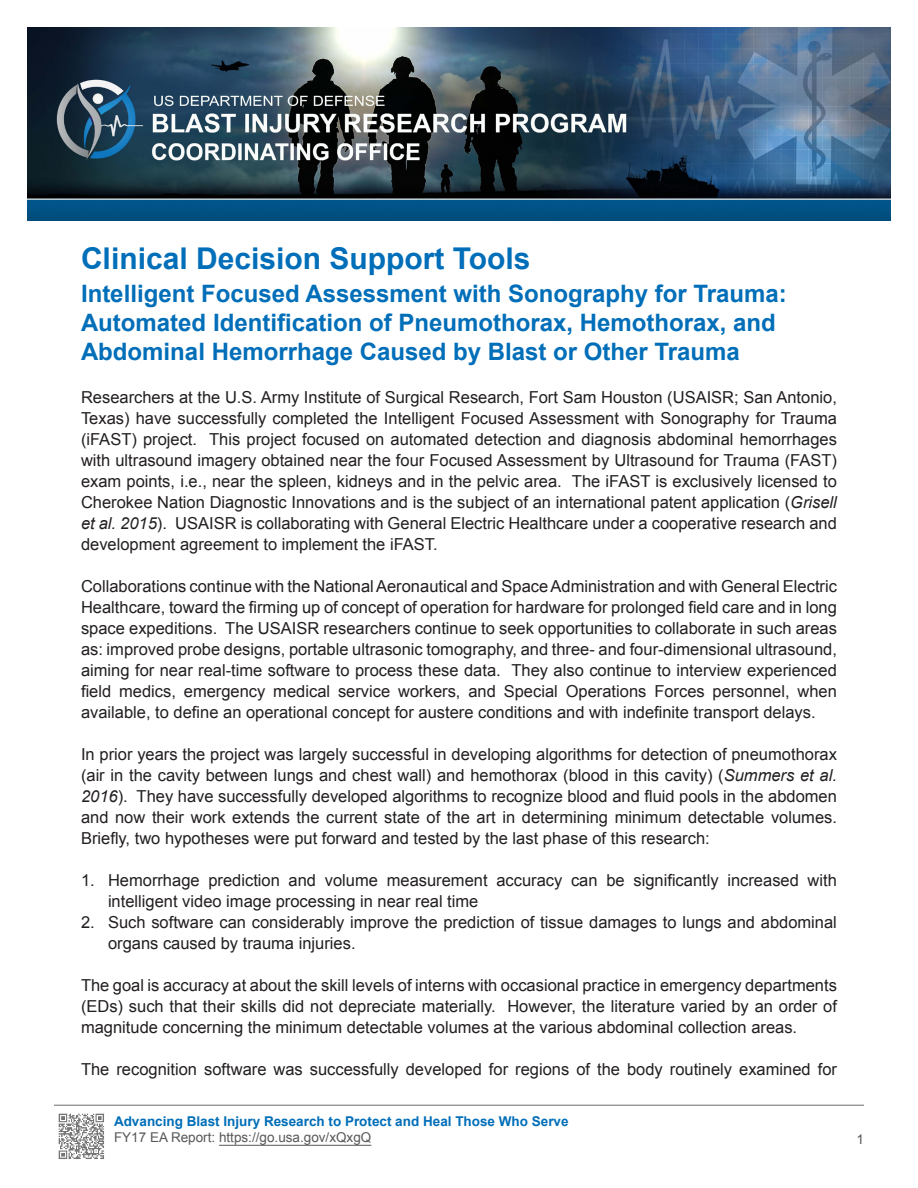
<style>
.page{position:relative;width:918px;height:1188px;background:#fff}
.page>*{position:absolute;margin:0;border:0;box-sizing:border-box;transform-origin:0 0}
.t1{font:700 30px "Arial";color:#006eb8}
.t2{font:700 24px/28.8px "Arial";color:#006eb8}
.t3{font:16.5px/21px "Arial";color:#231f20;text-align:justify}
.t4{font:700 13.5px "Arial";color:#006eb8}
.t5{font:13.5px "Arial";color:#57585a}
.s1{font-style:italic}
</style>
<div class="page">
<img style="left:27px;top:27px;width:864px;height:193px">
<hr style="left:219px;top:1145px;width:152px;height:1px;background:#57585a">
<img style="left:58px;top:1113px;width:46px;height:46px">
<hr style="left:54px;top:1105px;width:810px;height:1px;background:#6c6d70">
<p class="t1" style="left:81px;top:239px;width:451px">Clinical Decision Support Tools</p>
<p class="t2" style="left:81px;top:280px;width:707px">Intelligent Focused Assessment with Sonography for Trauma:<br>Automated Identification of Pneumothorax, Hemothorax, and<br>Abdominal Hemorrhage Caused by Blast or Other Trauma</p>
<p class="t3" style="left:81px;top:386px;width:757px">Researchers at the U.S. Army Institute of Surgical Research, Fort Sam Houston (USAISR; San Antonio, Texas) have successfully completed the Intelligent Focused Assessment with Sonography for Trauma (iFAST) project. This project focused on automated detection and diagnosis abdominal hemorrhages with ultrasound imagery obtained near the four Focused Assessment by Ultrasound for Trauma (FAST) exam points, i.e., near the spleen, kidneys and in the pelvic area. The iFAST is exclusively licensed to Cherokee Nation Diagnostic Innovations and is the subject of an international patent application (<span class="s1">Grisell et al. 2015</span>). USAISR is collaborating with General Electric Healthcare under a cooperative research and development agreement to implement the iFAST.</p>
<p class="t3" style="left:81px;top:575px;width:758px">Collaborations continue with the National Aeronautical and Space Administration and with General Electric Healthcare, toward the firming up of concept of operation for hardware for prolonged field care and in long space expeditions. The USAISR researchers continue to seek opportunities to collaborate in such areas as: improved probe designs, portable ultrasonic tomography, and three- and four-dimensional ultrasound, aiming for near real-time software to process these data. They also continue to interview experienced field medics, emergency medical service workers, and Special Operations Forces personnel, when available, to define an operational concept for austere conditions and with indefinite transport delays.</p>
<p class="t3" style="left:81px;top:743px;width:758px">In prior years the project was largely successful in developing algorithms for detection of pneumothorax (air in the cavity between lungs and chest wall) and hemothorax (blood in this cavity) (<span class="s1">Summers et al.<br>2016</span>). They have successfully developed algorithms to recognize blood and fluid pools in the abdomen and now their work extends the current state of the art in determining minimum detectable volumes.<br>Briefly, two hypotheses were put forward and tested by the last phase of this research:</p>
<p class="t3" style="left:108px;top:869px;width:730px;text-indent:-27px">1. Hemorrhage prediction and volume measurement accuracy can be significantly increased with intelligent video image processing in near real time</p>
<p class="t3" style="left:108px;top:911px;width:730px;text-indent:-27px">2. Such software can considerably improve the prediction of tissue damages to lungs and abdominal organs caused by trauma injuries.</p>
<p class="t3" style="left:81px;top:974px;width:757px">The goal is accuracy at about the skill levels of interns with occasional practice in emergency departments (EDs) such that their skills did not depreciate materially. However, the literature varied by an order of magnitude concerning the minimum detectable volumes at the various abdominal collection areas.</p>
<p class="t3" style="left:81px;top:1058px;width:758px">The recognition software was successfully developed for regions of the body routinely examined for</p>
<p class="t4" style="left:114px;top:1112px;width:456px">Advancing Blast Injury Research to Protect and Heal Those Who Serve</p>
<p class="t5" style="left:114px;top:1129px;width:259px">FY17 EA Report: https://go.usa.gov/xQxgQ</p>
<p class="t5" style="left:856px;top:1130px;width:9px">1</p>
</div>
